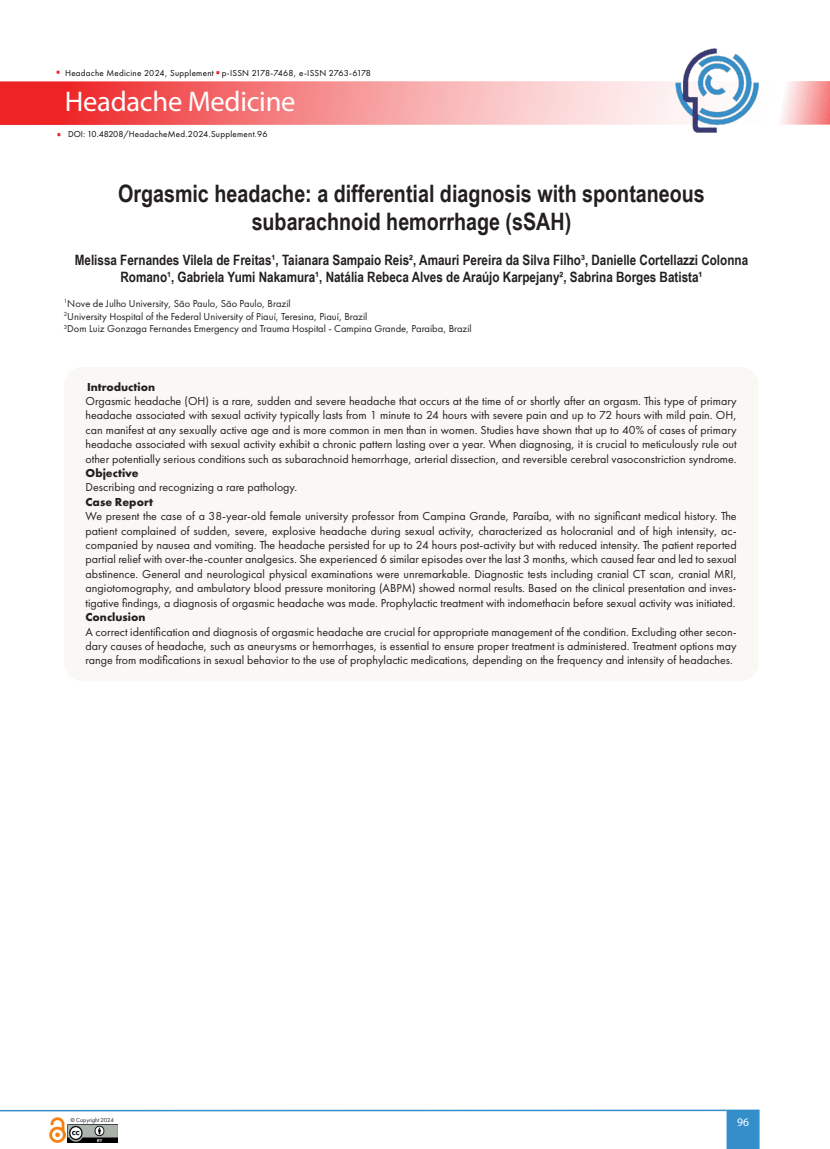
<style>
.page{position:relative;width:830px;height:1149px;background:#fff}
.page>*{position:absolute;margin:0;border:0;box-sizing:border-box;transform-origin:0 0}
.t1{font:28.5px "Myriad Pro";letter-spacing:-.01em;color:#fff}
.t2{font:700 24px "Arial Narrow";color:#231f20}
.t3{font:700 14.25px/17.1px "Arial Narrow";color:#231f20;text-align:center}
.t4{font:12px/14.4px "Futura PT";color:#231f20;text-align:justify}
.t5{font:700 12px "Futura PT";color:#231f20}
.t6{font:11.55px "Myriad Pro";color:#fff}
.t7{font:10.5px "Futura PT";color:#231f20}
.t8{font:9px "Futura PT";letter-spacing:.03em;color:#040503}
.t9{font:6px "Futura PT";letter-spacing:-.005em;color:#231f20}
.s1{font-style:inherit}
</style>
<div class="page">
<svg style="left:0;top:81px;width:829px;height:44px;background:#f69394"></svg>
<svg style="left:726px;top:1109px;width:33px;height:39px"></svg>
<hr style="left:0;top:1109px;width:726px;height:1px;background:#338eca">
<img style="left:67px;top:1124px;width:50px;height:18px">
<img style="left:49px;top:1117px;width:17px;height:25px">
<img style="left:674px;top:48px;width:85px;height:85px">
<div style="left:64px;top:367px;width:694px;height:313px;background:#f9f8f5;border-radius:18px"></div>
<p class="t8" style="left:65px;top:67px;width:307px">Headache Medicine 2024, Supplement p-ISSN 2178-7468, e-ISSN 2763-6178</p>
<h1 class="t1" style="left:65px;top:84px;width:232px">Headache Medicine</h1>
<p class="t8" style="left:68px;top:128px;width:201px"><span class="s1">DOI: 10.48208/</span>HeadacheMed.2024.Supplement.96</p>
<p class="t2" style="left:118px;top:175px;width:588px">Orgasmic headache: a differential diagnosis with spontaneous</p>
<p class="t2" style="left:251px;top:204px;width:321px">subarachnoid hemorrhage (sSAH)</p>
<p class="t3" style="left:75px;top:250px;width:674px">Melissa Fernandes Vilela de Freitas¹, Taianara Sampaio Reis², Amauri Pereira da Silva Filho³, Danielle Cortellazzi Colonna<br>Romano¹, Gabriela Yumi Nakamura¹, Natália Rebeca Alves de Araújo Karpejany², Sabrina Borges Batista¹</p>
<p class="t7" style="left:64px;top:297px;width:228px"><sup>1</sup>Nove de Julho University, São Paulo, São Paulo, Brazil</p>
<p class="t7" style="left:64px;top:310px;width:305px"><sup>2</sup>University Hospital of the Federal University of Piauí, Teresina, Piauí, Brazil</p>
<p class="t7" style="left:64px;top:322px;width:409px"><sup>3</sup>Dom Luiz Gonzaga Fernandes Emergency and Trauma Hospital - Campina Grande, Paraiba, Brazil</p>
<p class="t5" style="left:87px;top:378px;width:69px">Introduction</p>
<p class="t4" style="left:85px;top:393px;width:652px">Orgasmic headache (OH) is a rare, sudden and severe headache that occurs at the time of or shortly after an orgasm. This type of primary headache associated with sexual activity typically lasts from 1 minute to 24 hours with severe pain and up to 72 hours with mild pain. OH, can manifest at any sexually active age and is more common in men than in women. Studies have shown that up to 40% of cases of primary headache associated with sexual activity exhibit a chronic pattern lasting over a year. When diagnosing, it is crucial to meticulously rule out other potentially serious conditions such as subarachnoid hemorrhage, arterial dissection, and reversible cerebral vasoconstriction syndrome.</p>
<p class="t5" style="left:85px;top:465px;width:55px">Objective</p>
<p class="t4" style="left:85px;top:480px;width:213px">Describing and recognizing a rare pathology.</p>
<p class="t5" style="left:85px;top:494px;width:69px">Case Report</p>
<p class="t4" style="left:85px;top:509px;width:652px">We present the case of a 38-year-old female university professor from Campina Grande, Paraíba, with no significant medical history. The patient complained of sudden, severe, explosive headache during sexual activity, characterized as holocranial and of high intensity, ac&shy;companied by nausea and vomiting. The headache persisted for up to 24 hours post-activity but with reduced intensity. The patient reported partial relief with over-the-counter analgesics. She experienced 6 similar episodes over the last 3 months, which caused fear and led to sexual abstinence. General and neurological physical examinations were unremarkable. Diagnostic tests including cranial CT scan, cranial MRI, angiotomography, and ambulatory blood pressure monitoring (ABPM) showed normal results. Based on the clinical presentation and inves&shy;tigative findings, a diagnosis of orgasmic headache was made. Prophylactic treatment with indomethacin before sexual activity was initiated.</p>
<p class="t5" style="left:85px;top:609px;width:61px">Conclusion</p>
<p class="t4" style="left:85px;top:624px;width:652px">A correct identification and diagnosis of orgasmic headache are crucial for appropriate management of the condition. Excluding other secon&shy;dary causes of headache, such as aneurysms or hemorrhages, is essential to ensure proper treatment is administered. Treatment options may range from modifications in sexual behavior to the use of prophylactic medications, depending on the frequency and intensity of headaches.</p>
<p class="t9" style="left:70px;top:1115px;width:45px">© Copyright 2024</p>
<p class="t6" style="left:736px;top:1114px;width:13px">96</p>
</div>
